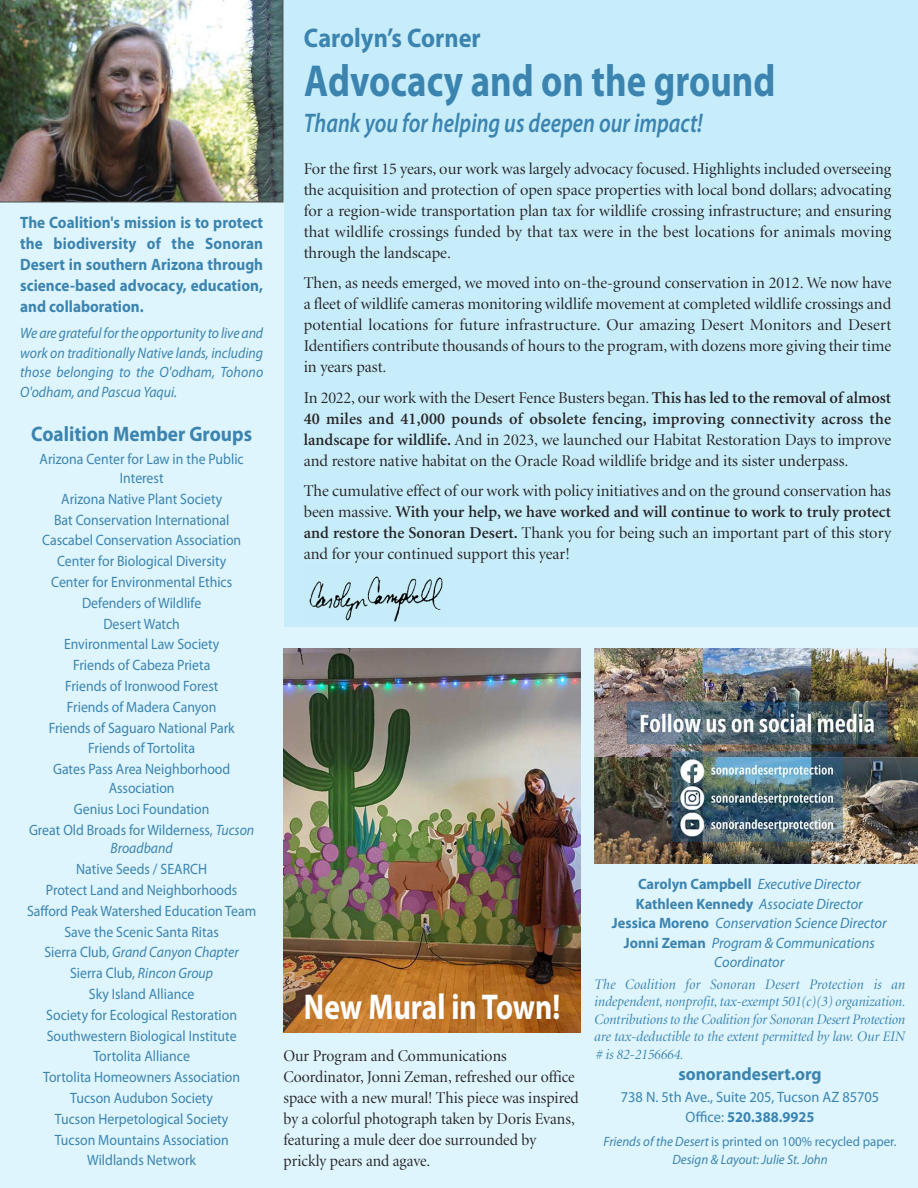
<style>
.page{position:relative;width:918px;height:1188px;background:#c7edfb}
.page>*{position:absolute;margin:0;border:0;box-sizing:border-box;transform-origin:0 0}
.t1{font:700 45px "Myriad Pro";color:#3c84b0;scale:.82 1}
.t2{font:700 36px "Myriad Pro";color:#fff;scale:.82 1}
.t3{font:italic 600 27px "Myriad Pro";color:#3c84b0;scale:.8 1}
.t4{font:700 27px "Myriad Pro";color:#3c84b0;scale:.9 1}
.t5{font:700 21px "Myriad Pro";color:#3c84b0;scale:.92 1}
.t6{font:700 18px "Myriad Pro";color:#3c84b0;scale:.96 1}
.t7{font:16.5px/21px "Minion Display";color:#272526;text-align:justify}
.t8{font:16.5px/21px "Minion Display";color:#272526;scale:.96 1}
.t9{font:600 16.5px "Minion";letter-spacing:.005em;color:#272526}
.t10{font:700 16.5px/21px "Myriad Pro";letter-spacing:.005em;color:#3c84b0;text-align:justify;scale:.92 1}
.t11{font:15px/20.9px "Myriad Pro";color:#3c84b0;text-align:center;scale:.92 1}
.t12{font:italic 15px/19.5px "Myriad Pro";color:#3c84b0;text-align:center;scale:.96 1}
.t13{font:italic 15px/19.5px "Myriad Pro";color:#3c84b0;text-align:justify;scale:.92 1}
.t14{font:15px/19.5px "Myriad Pro";color:#3c84b0;text-align:center;scale:.96 1}
.t15{font:italic 14.7px/17.5px "Minion Display";color:#3c84b0;text-align:justify;scale:.96 1}
.t16{font:italic 13.5px/18px "Myriad Pro";color:#3c84b0;text-align:center;scale:.96 1}
.s1{font-style:italic}
.s2{font-family:"Minion";font-weight:600}
.s3{font-family:"Minion Display";font-weight:400}
.s4{font-weight:700;font-style:normal}
.s5{font-weight:700}
.s6{font-style:normal}
</style>
<div class="page">
<div style="left:0;top:0;width:283px;height:1188px;background:#def5fd"></div>
<img style="left:0;top:0;width:284px;height:203px">
<div style="left:283px;top:628px;width:635px;height:560px;background:#def5fd"></div>
<img style="left:309px;top:576px;width:134px;height:46px">
<img style="left:594px;top:648px;width:324px;height:216px">
<img style="left:283px;top:648px;width:297px;height:385px">
<p class="t10" style="left:20px;top:214px;width:266px">The Coalition's mission is to protect the biodiversity of the Sonoran Desert in southern Arizona through science-based advocacy, education, and collaboration.</p>
<p class="t13" style="left:20px;top:325px;width:266px">We are grateful for the opportunity to live and work on traditionally Native lands, including those belonging to the O'odham, Tohono O'odham, and Pascua Yaqui.</p>
<p class="t5" style="left:31px;top:426px;width:242px">Coalition Member Groups</p>
<p class="t11" style="left:40px;top:451px;width:223px;line-height:18.8px">Arizona Center for Law in the Public<br>Interest</p>
<p class="t11" style="left:42px;top:490px;width:218px">Arizona Native Plant Society<br>Bat Conservation International<br>Cascabel Conservation Association<br>Center for Biological Diversity<br>Center for Environmental Ethics<br>Defenders of Wildlife<br>Desert Watch<br>Environmental Law Society<br>Friends of Cabeza Prieta<br>Friends of Ironwood Forest<br>Friends of Madera Canyon<br>Friends of Saguaro National Park<br>Friends of Tortolita<br>Gates Pass Area Neighborhood</p>
<p class="t11" style="left:29px;top:779px;width:246px">Association<br>Genius Loci Foundation<br>Great Old Broads for Wilderness, <span class="s1">Tucson</span></p>
<p class="t13" style="left:111px;top:840px;width:69px">Broadband</p>
<p class="t11" style="left:27px;top:860px;width:251px">Native Seeds / SEARCH<br>Protect Land and Neighborhoods<br>Safford Peak Watershed Education Team<br>Save the Scenic Santa Ritas<br>Sierra Club, <span class="s1">Grand Canyon Chapter<br></span>Sierra Club, <span class="s1">Rincon Group<br></span>Sky Island Alliance<br>Society for Ecological Restoration<br>Southwestern Biological Institute<br>Tortolita Alliance<br>Tortolita Homeowners Association<br>Tucson Audubon Society<br>Tucson Herpetological Society<br>Tucson Mountains Association<br>Wildlands Network</p>
<h3 class="t4" style="left:304px;top:28px;width:198px">Carolyn’s Corner</h3>
<h1 class="t1" style="left:304px;top:64px;width:576px">Advocacy and on the ground</h1>
<h3 class="t3" style="left:304px;top:113px;width:500px">Thank you for helping us deepen our impact!</h3>
<p class="t7" style="left:304px;top:159px;width:589px">For the first 15 years, our work was largely advocacy focused. Highlights included overseeing the acquisition and protection of open space properties with local bond dollars; advocating for a region-wide transportation plan tax for wildlife crossing infrastructure; and ensuring that wildlife crossings funded by that tax were in the best locations for animals moving through the landscape.</p>
<p class="t7" style="left:304px;top:274px;width:589px">Then, as needs emerged, we moved into on-the-ground conservation in 2012. We now have a fleet of wildlife cameras monitoring wildlife movement at completed wildlife crossings and potential locations for future infrastructure. Our amazing Desert Monitors and Desert Identifiers contribute thousands of hours to the program, with dozens more giving their time in years past.</p>
<p class="t7" style="left:304px;top:388px;width:589px">In 2022, our work with the Desert Fence Busters began. <span class="s2">This has led to the removal of almost</span></p>
<p class="t9" style="left:304px;top:412px;width:589px">40 miles and 41,000 pounds of obsolete fencing, improving connectivity across the</p>
<p class="t7" style="left:304px;top:430px;width:589px"><span class="s2">landscape for wildlife.</span> And in 2023, we launched our Habitat Restoration Days to improve and restore native habitat on the Oracle Road wildlife bridge and its sister underpass.</p>
<p class="t7" style="left:304px;top:482px;width:589px">The cumulative effect of our work with policy initiatives and on the ground conservation has</p>
<p class="t9" style="left:304px;top:506px;width:589px"><span class="s3">been massive.</span> With your help, we have worked and will continue to work to truly protect</p>
<p class="t7" style="left:304px;top:524px;width:589px"><span class="s2">and restore the Sonoran Desert.</span> Thank you for being such an important part of this story and for your continued support this year!</p>
<h2 class="t2" style="left:304px;top:994px;width:314px">New Mural in Town!</h2>
<p class="t8" style="left:283px;top:1046px;width:309px">Our Program and Communications Coordinator, Jonni Zeman, refreshed our office space with a new mural! This piece was inspired by a colorful photograph taken by Doris Evans, featuring a mule deer doe surrounded by prickly pears and agave.</p>
<p class="t12" style="left:612px;top:876px;width:288px"><span class="s4">Carolyn Campbell</span> Executive Director <span class="s4">Kathleen Kennedy</span> Associate Director <span class="s4">Jessica Moreno</span> Conservation Science Director <span class="s4">Jonni Zeman</span> Program &amp; Communications Coordinator</p>
<p class="t15" style="left:594px;top:976px;width:326px">The Coalition for Sonoran Desert Protection is an independent, nonprofit, tax-exempt 501(c)(3) organization.<br>Contributions to the Coalition for Sonoran Desert Protection are tax-deductible to the extent permitted by law. Our EIN # is 82-2156664.</p>
<p class="t6" style="left:678px;top:1067px;width:151px">sonorandesert.org</p>
<p class="t14" style="left:621px;top:1089px;width:271px">738 N. 5th Ave., Suite 205, Tucson AZ 85705<br>Office: <span class="s5">520.388.9925</span></p>
<p class="t16" style="left:604px;top:1134px;width:307px">Friends of the Desert <span class="s6">is printed on 100% recycled paper.<br></span>Design &amp; Layout: Julie St. John</p>
</div>
